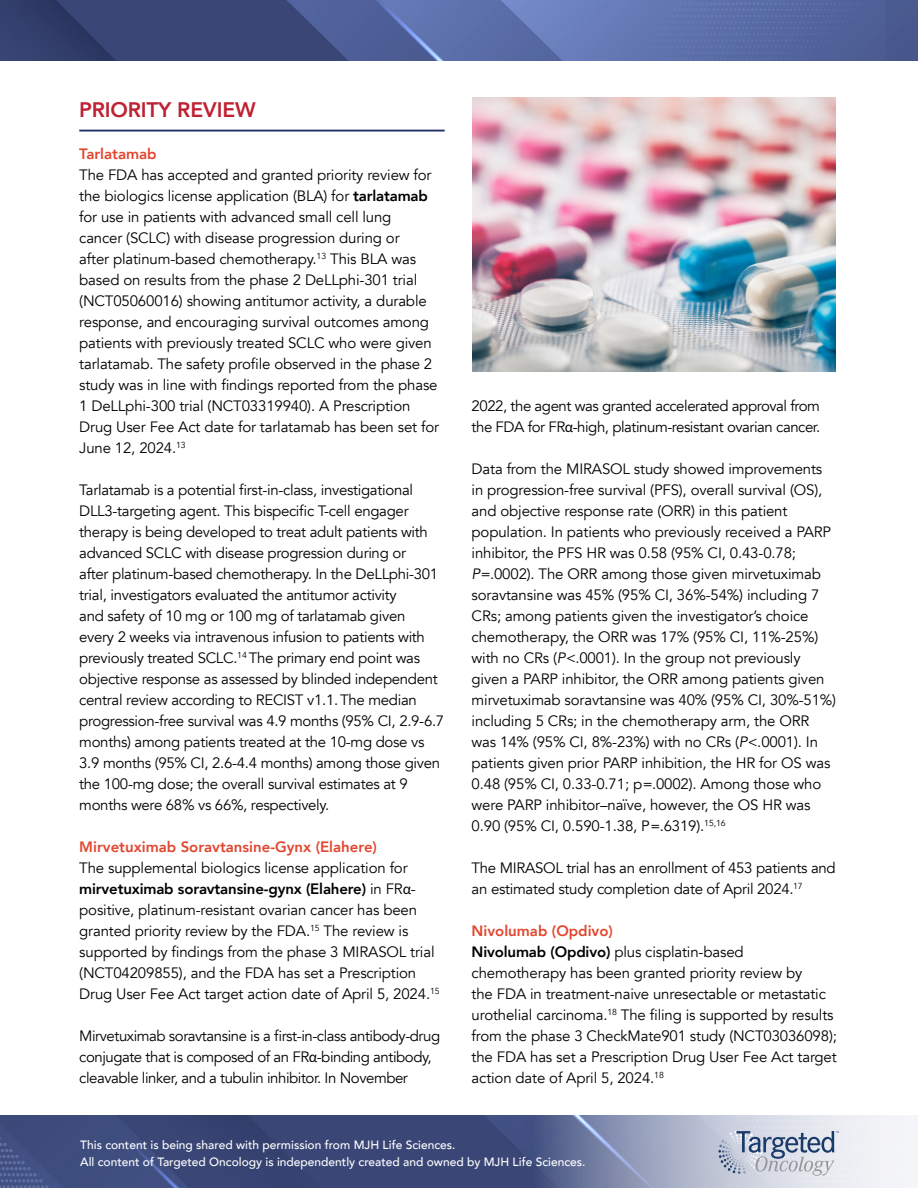
<style>
.page{position:relative;width:918px;height:1188px;background:#fff}
.page>*{position:absolute;margin:0;border:0;box-sizing:border-box;transform-origin:0 0}
.t1{font:800 21px "Avenir";letter-spacing:-.01em;color:#bf2133}
.t2{font:15px/21px "Avenir";letter-spacing:-.01em;color:#000}
.t3{font:15px/21px "Avenir";letter-spacing:-.03em;color:#000}
.t4{font:800 15px "Avenir";color:#e2462f}
.t5{font:500 12px/16.5px "Avenir";color:#fff}
.s1{font-weight:800}
.s2{font-family:"Source Sans Pro"}
.s3{font-style:italic}
.s4{font-weight:800;color:#e2462f}
</style>
<div class="page">
<img style="left:0;top:0;width:918px;height:61px">
<img style="left:0;top:1115px;width:531px;height:73px">
<svg style="left:531px;top:1115px;width:386px;height:73px"></svg>
<svg style="left:718px;top:1130px;width:121px;height:46px;background:#b8bfcf"></svg>
<hr style="left:79px;top:130px;width:366px;height:2px;background:#212e63">
<img style="left:472px;top:97px;width:364px;height:275px">
<h1 class="t1" style="left:79px;top:93px;width:178px">PRIORITY REVIEW</h1>
<p class="t4" style="left:79px;top:142px;width:79px">Tarlatamab</p>
<p class="t2" style="left:79px;top:165px;width:361px">The FDA has accepted and granted priority review for the biologics license application (BLA) for <span class="s1">tarlatamab </span>for use in patients with advanced small cell lung<br>cancer (SCLC) with disease progression during or<br>after platinum-based chemotherapy.<sup>13</sup> This BLA was based on results from the phase 2 DeLLphi-301 trial (NCT05060016) showing antitumor activity, a durable response, and encouraging survival outcomes among patients with previously treated SCLC who were given tarlatamab. The safety profile observed in the phase 2 study was in line with findings reported from the phase 1 DeLLphi-300 trial (NCT03319940). A Prescription Drug User Fee Act date for tarlatamab has been set for June 12, 2024.<sup>13</sup></p>
<p class="t2" style="left:79px;top:480px;width:367px">Tarlatamab is a potential first-in-class, investigational DLL3-targeting agent. This bispecific T-cell engager therapy is being developed to treat adult patients with advanced SCLC with disease progression during or<br>after platinum-based chemotherapy. In the DeLLphi-301 trial, investigators evaluated the antitumor activity<br>and safety of 10 mg or 100 mg of tarlatamab given<br>every 2 weeks via intravenous infusion to patients with previously treated SCLC.<sup>14</sup> The primary end point was objective response as assessed by blinded independent central review according to RECIST v1.1.The median progression-free survival was 4.9 months (95% CI, 2.9-6.7 months) among patients treated at the 10-mg dose vs 3.9 months (95% CI, 2.6-4.4 months) among those given the 100-mg dose; the overall survival estimates at 9 months were 68% vs 66%, respectively.</p>
<p class="t4" style="left:79px;top:835px;width:299px">Mirvetuximab Soravtansine-Gynx (Elahere)</p>
<p class="t2" style="left:79px;top:858px;width:362px">The supplemental biologics license application for <span class="s1">mirvetuximab soravtansine-gynx (Elahere)</span> in FR<span class="s2">α&shy;</span>positive, platinum-resistant ovarian cancer has been granted priority review by the FDA.<sup>15</sup> The review is supported by findings from the phase 3 MIRASOL trial (NCT04209855), and the FDA has set a Prescription Drug User Fee Act target action date of April 5, 2024.<sup>15</sup></p>
<p class="t3" style="left:79px;top:1026px;width:362px">Mirvetuximab soravtansine is a first-in-class antibody-drug conjugate that is composed of an FR<span class="s2">α</span>-binding antibody, cleavable linker, and a tubulin inhibitor. In November</p>
<p class="t3" style="left:472px;top:396px;width:350px">2022, the agent was granted accelerated approval from the FDA for FR<span class="s2">α</span>-high, platinum-resistant ovarian cancer.</p>
<p class="t2" style="left:472px;top:459px;width:366px">Data from the MIRASOL study showed improvements in progression-free survival (PFS), overall survival (OS), and objective response rate (ORR) in this patient population. In patients who previously received a PARP inhibitor, the PFS HR was 0.58 (95% CI, 0.43-0.78; <span class="s3">P</span>=.0002). The ORR among those given mirvetuximab soravtansine was 45% (95% CI, 36%-54%) including 7<br>CRs; among patients given the investigator’s choice chemotherapy, the ORR was 17% (95% CI, 11%-25%) with no CRs (<span class="s3">P</span>&lt;.0001). In the group not previously given a PARP inhibitor, the ORR among patients given mirvetuximab soravtansine was 40% (95% CI, 30%-51%) including 5 CRs; in the chemotherapy arm, the ORR was 14% (95% CI, 8%-23%) with no CRs (<span class="s3">P</span>&lt;.0001). In patients given prior PARP inhibition, the HR for OS was 0.48 (95% CI, 0.33-0.71; p=.0002). Among those who were PARP inhibitor–naïve, however, the OS HR was 0.90 (95% CI, 0.590-1.38, P=.6319).<sup>15,16</sup></p>
<p class="t2" style="left:472px;top:858px;width:366px">The MIRASOL trial has an enrollment of 453 patients and an estimated study completion date of April 2024.<sup>17</sup></p>
<p class="t2" style="left:472px;top:921px;width:367px"><span class="s4">Nivolumab (Opdivo)<br></span><span class="s1">Nivolumab (Opdivo)</span> plus cisplatin-based chemotherapy has been granted priority review by<br>the FDA in treatment-naive unresectable or metastatic urothelial carcinoma.<sup>18</sup> The filing is supported by results from the phase 3 CheckMate901 study (NCT03036098); the FDA has set a Prescription Drug User Fee Act target action date of April 5, 2024.<sup>18</sup></p>
<p class="t5" style="left:80px;top:1136px;width:507px">This content is being shared with permission from MJH Life Sciences.<br>All content of Targeted Oncology is independently created and owned by MJH Life Sciences.</p>
</div>
